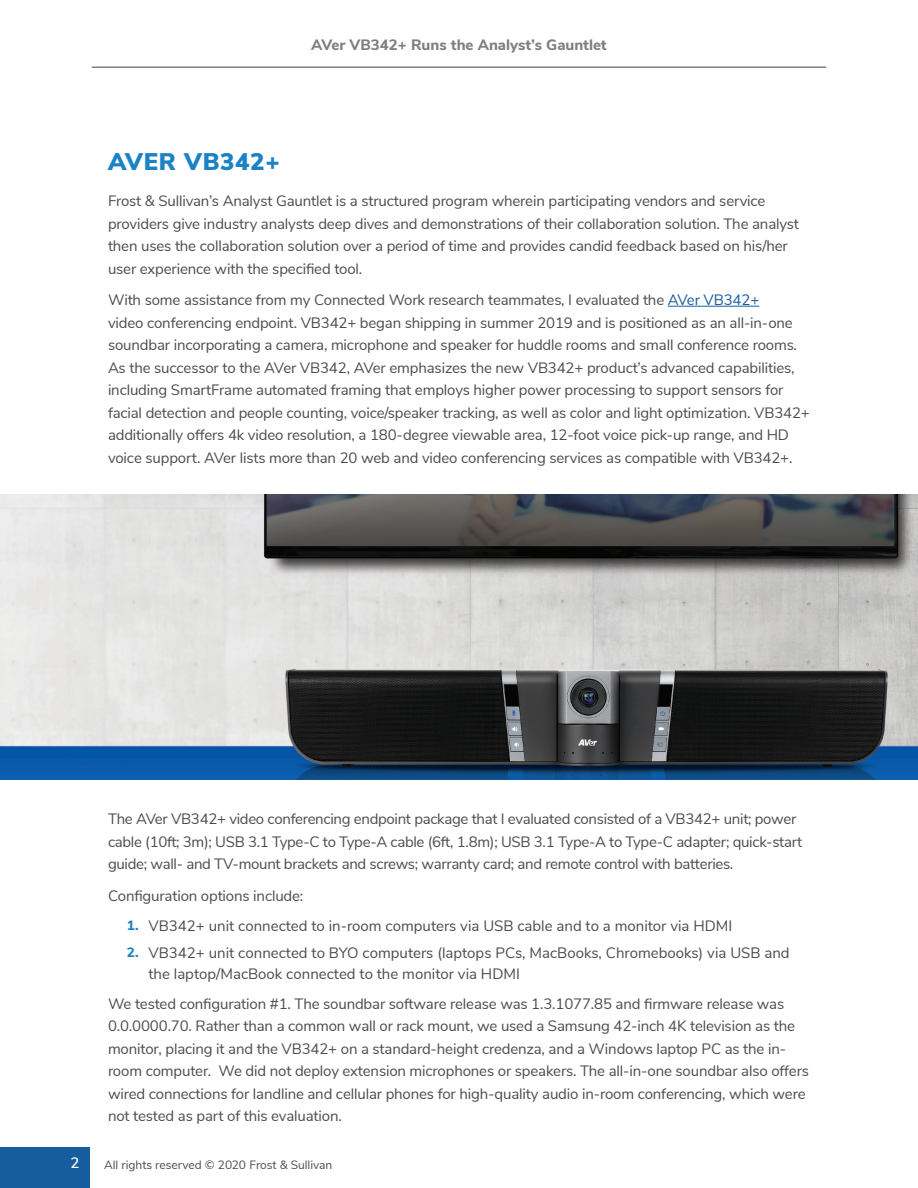
<style>
.page{position:relative;width:918px;height:1188px;background:#fff}
.page>*{position:absolute;margin:0;border:0;box-sizing:border-box;transform-origin:0 0}
.t1{font:900 24px "Nunito Sans";letter-spacing:.03em;color:#1b82c5}
.t2{font:15px/22.5px "Nunito Sans";letter-spacing:-.01em;color:#4b4c4d}
.t3{font:800 15px "Nunito Sans";color:#7f807f}
.t4{font:600 15px "Nunito Sans";color:#fff}
.t5{font:12px "Nunito Sans";color:#4b4c4d}
.s1{color:#175d9e}
.s2{font-weight:800;font-size:13.5px;color:#1b82c5}
</style>
<div class="page">
<div style="left:0;top:1147px;width:90px;height:41px;background:#175d9e"></div>
<hr style="left:92px;top:66px;width:734px;height:2px;background:#7f807f">
<hr style="left:668px;top:306px;width:91px;height:1px;background:#175d9e">
<img style="left:0;top:495px;width:918px;height:285px">
<p class="t3" style="left:311px;top:34px;width:297px">AVer VB342+ Runs the Analyst’s Gauntlet</p>
<h1 class="t1" style="left:108px;top:144px;width:173px">AVER VB342+</h1>
<p class="t2" style="left:108px;top:189px;width:692px">Frost &amp; Sullivan’s Analyst Gauntlet is a structured program wherein participating vendors and service providers give industry analysts deep dives and demonstrations of their collaboration solution. The analyst then uses the collaboration solution over a period of time and provides candid feedback based on his/her user experience with the specified tool.</p>
<p class="t2" style="left:108px;top:288px;width:703px">With some assistance from my Connected Work research teammates, I evaluated the <span class="s1">AVer VB342+<br></span>video conferencing endpoint. VB342+ began shipping in summer 2019 and is positioned as an all-in-one soundbar incorporating a camera, microphone and speaker for huddle rooms and small conference rooms.<br>As the successor to the AVer VB342, AVer emphasizes the new VB342+ product’s advanced capabilities, including SmartFrame automated framing that employs higher power processing to support sensors for facial detection and people counting, voice/speaker tracking, as well as color and light optimization. VB342+ additionally offers 4k video resolution, a 180-degree viewable area, 12-foot voice pick-up range, and HD voice support. AVer lists more than 20 web and video conferencing services as compatible with VB342+.</p>
<p class="t4" style="left:71px;top:1152px;width:10px">2</p>
<p class="t2" style="left:108px;top:807px;width:696px">The AVer VB342+ video conferencing endpoint package that I evaluated consisted of a VB342+ unit; power cable (10ft; 3m); USB 3.1 Type-C to Type-A cable (6ft, 1.8m); USB 3.1 Type-A to Type-C adapter; quick-start guide; wall- and TV-mount brackets and screws; warranty card; and remote control with batteries.</p>
<p class="t2" style="left:108px;top:883px;width:197px">Configuration options include:</p>
<p class="t2" style="left:127px;top:913px;width:607px"><span class="s2">1.</span> VB342+ unit connected to in-room computers via USB cable and to a monitor via HDMI</p>
<p class="t2" style="left:148px;top:942px;width:643px;line-height:21px;text-indent:-22px"><span class="s2">2.</span> VB342+ unit connected to BYO computers (laptops PCs, MacBooks, Chromebooks) via USB and the laptop/MacBook connected to the monitor via HDMI</p>
<p class="t2" style="left:108px;top:991px;width:703px">We tested configuration #1. The soundbar software release was 1.3.1077.85 and firmware release was 0.0.0000.70. Rather than a common wall or rack mount, we used a Samsung 42-inch 4K television as the monitor, placing it and the VB342+ on a standard-height credenza, and a Windows laptop PC as the in&shy;room computer. We did not deploy extension microphones or speakers. The all-in-one soundbar also offers wired connections for landline and cellular phones for high-quality audio in-room conferencing, which were not tested as part of this evaluation.</p>
<p class="t5" style="left:104px;top:1156px;width:230px">All rights reserved © 2020 Frost &amp; Sullivan</p>
</div>
